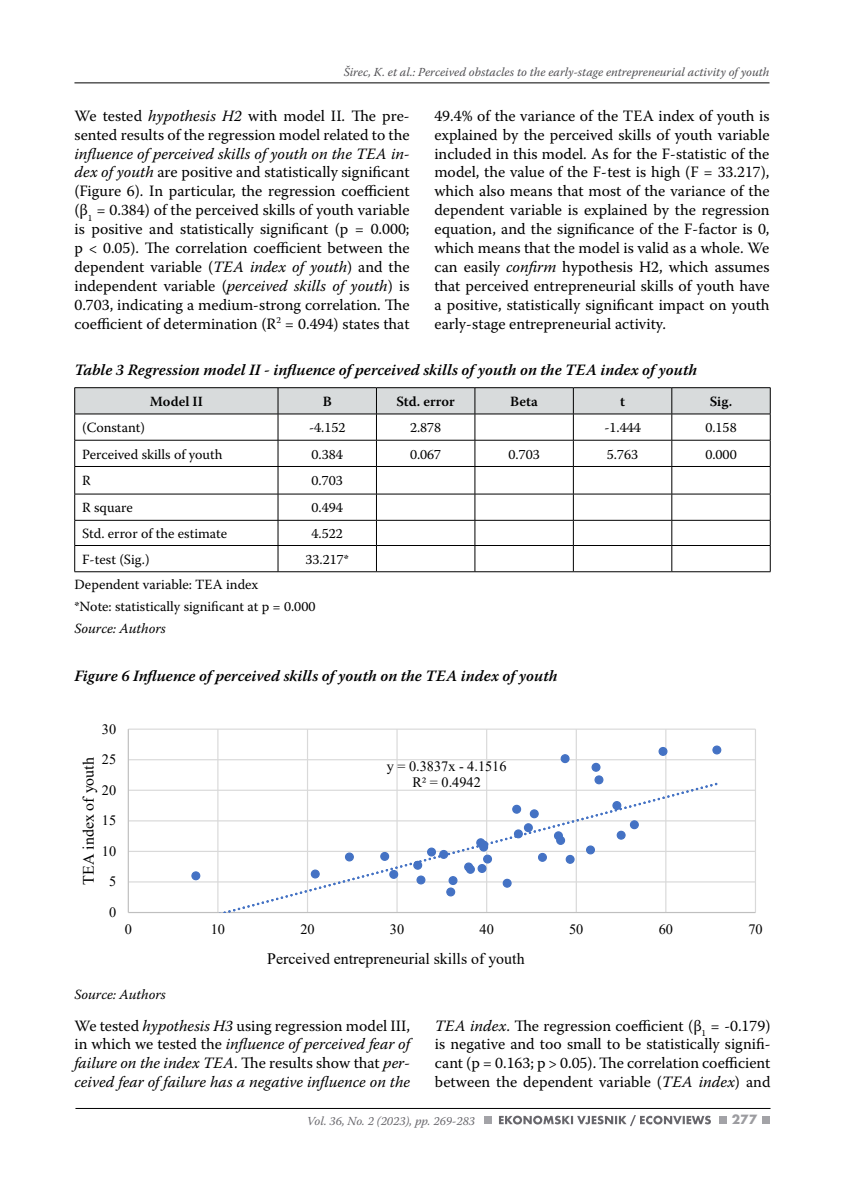
<style>
.page{position:relative;width:844px;height:1191px;background:#fff}
.page>*{position:absolute;margin:0;border:0;box-sizing:border-box;transform-origin:0 0}
.t1{font:italic 19.07px/32.7px "Times New Roman";color:#000}
.t2{font:15.92px/25px "Times New Roman";color:#000}
.t3{font:italic 15.92px "Times New Roman";color:#000}
.normal_s_razmakom{font:15.75px/18.9px "Warnock Pro";color:#000;text-align:justify}
.normal_s_razmakom-2{font:italic 15.75px/18.9px "Warnock Pro";color:#000;text-align:justify}
.NASLOV_TABLICE{font:italic 600 15.75px "Warnock Pro";color:#000}
.t4{font:14.17px/16.3px "Times New Roman";color:#000;text-align:center}
.opis_tablice_1gore{font:14px "Warnock Pro";color:#000}
.opis_tablice{font:italic 14px "Warnock Pro";color:#000}
.tablica_glava{font:600 14px "Warnock Pro";color:#000}
.t5{font:700 14px "Futura TOT";color:#9c9ca0}
.t6{font:italic 12.25px "Warnock Pro";color:#504f53}
.t7{font:italic 12.25px "Warnock Pro";color:#68676c}
.s1{font-style:italic}
.s2{font-style:normal}
</style>
<div class="page">
<hr style="left:74px;top:83px;width:695px;height:1px;background:#000">
<hr style="left:75px;top:1108px;width:695px;height:1px;background:#000">
<div style="left:483px;top:1115px;width:8px;height:8px;background:#a3a3a7"></div>
<div style="left:718px;top:1115px;width:8px;height:8px;background:#a3a3a7"></div>
<div style="left:761px;top:1115px;width:8px;height:8px;background:#a3a3a7"></div>
<svg style="left:499px;top:1115px;width:211px;height:11px"></svg>
<hr style="left:74px;top:571px;width:204px;height:1px;background:#000">
<hr style="left:278px;top:571px;width:98px;height:1px;background:#000">
<hr style="left:376px;top:571px;width:99px;height:1px;background:#000">
<hr style="left:475px;top:571px;width:98px;height:1px;background:#000">
<hr style="left:573px;top:571px;width:98px;height:1px;background:#000">
<hr style="left:671px;top:571px;width:99px;height:1px;background:#000">
<hr style="left:74px;top:387px;width:204px;height:1px;background:#000">
<hr style="left:278px;top:387px;width:98px;height:1px;background:#000">
<hr style="left:376px;top:387px;width:99px;height:1px;background:#000">
<hr style="left:475px;top:387px;width:98px;height:1px;background:#000">
<hr style="left:573px;top:387px;width:98px;height:1px;background:#000">
<hr style="left:671px;top:387px;width:99px;height:1px;background:#000">
<svg style="left:74px;top:388px;width:696px;height:183px"></svg>
<hr style="left:74px;top:414px;width:204px;height:1px;background:#000">
<hr style="left:278px;top:414px;width:98px;height:1px;background:#000">
<hr style="left:376px;top:414px;width:99px;height:1px;background:#000">
<hr style="left:475px;top:414px;width:98px;height:1px;background:#000">
<hr style="left:573px;top:414px;width:98px;height:1px;background:#000">
<hr style="left:671px;top:414px;width:99px;height:1px;background:#000">
<svg style="left:127px;top:728px;width:629px;height:185px"></svg>
<p class="t6" style="left:343px;top:65px;width:427px">Širec, K. et al.: Perceived obstacles to the early-stage entrepreneurial activity of youth</p>
<p class="normal_s_razmakom" style="left:74px;top:106px;width:336px">We tested <span class="s1">hypothesis H2</span> with model II. The pre&shy;sented results of the regression model related to the <span class="s1">influence of perceived skills of youth on the TEA in&shy;dex of youth</span> are positive and statistically significant (Figure 6). In particular, the regression coefficient (β<sub>1</sub> = 0.384) of the perceived skills of youth variable is positive and statistically significant (p = 0.000; p &lt; 0.05). The correlation coefficient between the dependent variable (<span class="s1">TEA index of youth</span>) and the independent variable (<span class="s1">perceived skills of youth</span>) is 0.703, indicating a medium-strong correlation. The coefficient of determination (R<sup>2</sup> = 0.494) states that</p>
<p class="normal_s_razmakom" style="left:434px;top:106px;width:336px">49.4% of the variance of the TEA index of youth is explained by the perceived skills of youth variable included in this model. As for the F-statistic of the model, the value of the F-test is high (F = 33.217), which also means that most of the variance of the dependent variable is explained by the regression equation, and the significance of the F-factor is 0, which means that the model is valid as a whole. We can easily <span class="s1">confirm</span> hypothesis H2, which assumes that perceived entrepreneurial skills of youth have a positive, statistically significant impact on youth early-stage entrepreneurial activity.</p>
<p class="NASLOV_TABLICE" style="left:74px;top:361px;width:624px">Table 3 Regression model II - influence of perceived skills of youth on the TEA index of youth</p>
<p class="tablica_glava" style="left:150px;top:393px;width:54px">Model II</p>
<p class="tablica_glava" style="left:322px;top:393px;width:10px">B</p>
<p class="tablica_glava" style="left:396px;top:393px;width:60px">Std. error</p>
<p class="tablica_glava" style="left:510px;top:393px;width:29px">Beta</p>
<p class="tablica_glava" style="left:620px;top:393px;width:6px">t</p>
<p class="tablica_glava" style="left:709px;top:393px;width:24px">Sig.</p>
<p class="opis_tablice_1gore" style="left:82px;top:419px;width:64px">(Constant)</p>
<p class="opis_tablice_1gore" style="left:309px;top:419px;width:38px">-4.152</p>
<p class="opis_tablice_1gore" style="left:410px;top:419px;width:33px">2.878</p>
<p class="opis_tablice_1gore" style="left:604px;top:419px;width:38px">-1.444</p>
<p class="opis_tablice_1gore" style="left:705px;top:419px;width:33px">0.158</p>
<p class="opis_tablice_1gore" style="left:82px;top:445px;width:142px">Perceived skills of youth</p>
<p class="opis_tablice_1gore" style="left:311px;top:445px;width:33px">0.384</p>
<p class="opis_tablice_1gore" style="left:410px;top:445px;width:33px">0.067</p>
<p class="opis_tablice_1gore" style="left:508px;top:445px;width:33px">0.703</p>
<p class="opis_tablice_1gore" style="left:606px;top:445px;width:33px">5.763</p>
<p class="opis_tablice_1gore" style="left:705px;top:445px;width:33px">0.000</p>
<p class="opis_tablice_1gore" style="left:82px;top:472px;width:10px">R</p>
<p class="opis_tablice_1gore" style="left:311px;top:472px;width:33px">0.703</p>
<p class="opis_tablice_1gore" style="left:82px;top:499px;width:52px">R square</p>
<p class="opis_tablice_1gore" style="left:311px;top:499px;width:33px">0.494</p>
<p class="opis_tablice_1gore" style="left:82px;top:525px;width:146px">Std. error of the estimate</p>
<p class="opis_tablice_1gore" style="left:311px;top:525px;width:33px">4.522</p>
<p class="opis_tablice_1gore" style="left:82px;top:551px;width:69px">F-test (Sig.)</p>
<p class="opis_tablice_1gore" style="left:305px;top:551px;width:45px">33.217*</p>
<p class="opis_tablice_1gore" style="left:74px;top:576px;width:185px">Dependent variable: TEA index</p>
<p class="opis_tablice_1gore" style="left:74px;top:598px;width:242px">*Note: statistically significant at p = 0.000</p>
<p class="opis_tablice" style="left:74px;top:620px;width:93px">Source: Authors</p>
<p class="NASLOV_TABLICE" style="left:74px;top:667px;width:484px">Figure 6 Influence of perceived skills of youth on the TEA index of youth</p>
<p class="t2" style="left:325px;top:420px;width:12px">B</p>
<p class="t2" style="left:626px;top:420px;width:6px">t</p>
<p class="t2" style="left:715px;top:420px;width:27px">Sig.</p>
<p class="t2" style="left:136px;top:448px;width:68px">(Constant)</p>
<p class="t2" style="left:309px;top:445px;width:42px">-4.152</p>
<p class="t2" style="left:412px;top:445px;width:37px">2.878</p>
<p class="t2" style="left:608px;top:445px;width:42px">-1.444</p>
<p class="t2" style="left:710px;top:445px;width:37px">0.158</p>
<p class="t2" style="left:312px;top:469px;width:37px">0.384<br>0.703</p>
<p class="t2" style="left:142px;top:523px;width:58px">R square</p>
<p class="t2" style="left:312px;top:521px;width:37px;line-height:22.9px">0.494<br>4.522</p>
<p class="t2" style="left:59px;top:572px;width:203px;line-height:19.1px;text-indent:73px">F-test (Sig.)<br>Dependent variable: TEA index</p>
<p class="t4" style="left:102px;top:720px;width:16px">30</p>
<p class="t4" style="left:102px;top:751px;width:16px">25</p>
<p class="t2" style="left:75px;top:884px;width:129px;rotate:-90deg">TEA index of youth</p>
<p class="t4" style="left:102px;top:781px;width:16px">20</p>
<p class="t4" style="left:102px;top:812px;width:16px">15</p>
<p class="t4" style="left:102px;top:842px;width:16px">10</p>
<p class="t4" style="left:109px;top:873px;width:9px">5</p>
<p class="t4" style="left:109px;top:903px;width:9px">0</p>
<p class="t4" style="left:386px;top:757px;width:121px">y = 0.3837x - 4.1516<br>R² = 0.4942</p>
<p class="t4" style="left:125px;top:920px;width:9px">0</p>
<p class="t4" style="left:211px;top:920px;width:16px">10</p>
<p class="t4" style="left:300px;top:920px;width:16px">20</p>
<p class="t4" style="left:390px;top:920px;width:16px">30</p>
<p class="t4" style="left:479px;top:920px;width:16px">40</p>
<p class="t4" style="left:569px;top:920px;width:16px">50</p>
<p class="t4" style="left:658px;top:920px;width:16px">60</p>
<p class="t4" style="left:748px;top:920px;width:16px">70</p>
<p class="t2" style="left:267px;top:946px;width:259px">Perceived entrepreneurial skills of youth</p>
<p class="t3" style="left:59px;top:980px;width:105px">Source: Authors</p>
<p class="opis_tablice" style="left:74px;top:985px;width:93px">Source: Authors</p>
<p class="normal_s_razmakom-2" style="left:74px;top:1015px;width:337px"><span class="s2">We tested</span> hypothesis H3 <span class="s2">using regression model III, in which we tested the</span> influence of perceived fear of failure on the index TEA<span class="s2">. The results show that</span> per&shy;ceived fear of failure has a negative influence on the</p>
<p class="normal_s_razmakom" style="left:435px;top:1015px;width:337px"><span class="s1">TEA index</span>. The regression coefficient (β<sub>1</sub> = -0.179) is negative and too small to be statistically signifi&shy;cant (p = 0.163; p &gt; 0.05). The correlation coefficient between the dependent variable (<span class="s1">TEA index</span>) and</p>
<p class="t1" style="left:59px;top:1027px;width:720px"><span class="s2">We tested</span> hypothesis H3 <span class="s2">using regression model III, in which we tested the</span> influence of perceived fear of failure on the index TEA<span class="s2">. The results show that</span> perceived fear of failure has</p>
<p class="t7" style="left:307px;top:1113px;width:170px">Vol. 36, No. 2 (2023), pp. 269-283</p>
<p class="t5" style="left:731px;top:1111px;width:27px">277</p>
</div>
